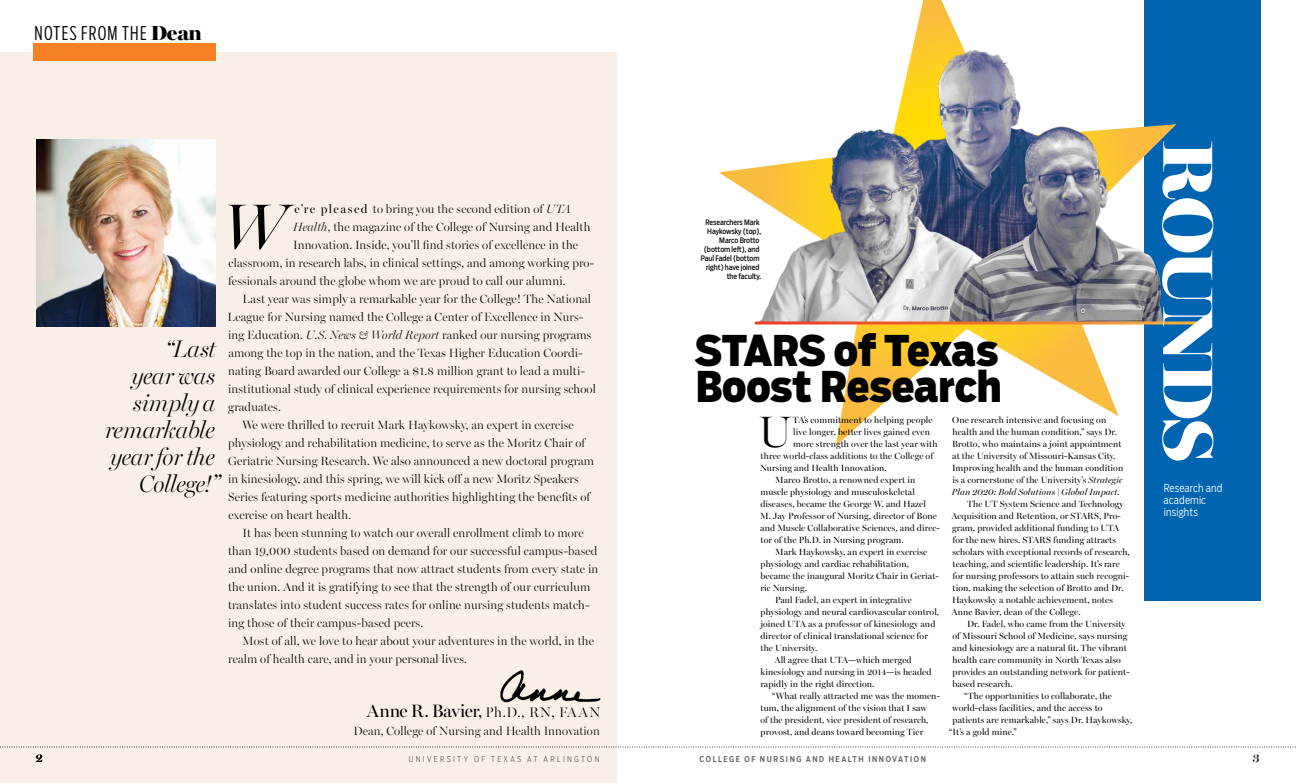
<style>
.page{position:relative;width:1296px;height:783px;background:#fff}
.page>*{position:absolute;margin:0;border:0;box-sizing:border-box;transform-origin:0 0}
.t1{font:900 71.6px "Miller Banner";color:#fff}
.t2{font:italic 64.7px "Miller Banner";color:#000}
.t3{font:300 44.1px "Miller Banner";color:#000}
.t4{font:900 42px/36px "Salvo Sans Cond";letter-spacing:-.005em;color:#000}
.t5{font:italic 300 24px/27px "Miller Banner";letter-spacing:-.02em;color:#000;text-align:right}
.t6{font:300 18.8px "Salvo Sans Extra Cond";letter-spacing:.07em;color:#000}
.t7{font:300 14px "Miller Banner";letter-spacing:.075em;color:#000}
.t8{font:300 12px/18px "Miller Banner";letter-spacing:.01em;color:#000}
.t9{font:600 12px "Miller Banner";color:#000}
.t10{font:300 11px/12px "Salvo Sans Cond";letter-spacing:.015em;color:#fff}
.t11{font:9px/12px "Miller Banner";letter-spacing:.01em;color:#000}
.t12{font:italic 9px "Miller Banner";letter-spacing:.01em;color:#000}
.t13{font:500 8px "Salvo Sans Cond";letter-spacing:.195em;color:#636466}
.t14{font:300 8px "Salvo Sans Cond";letter-spacing:.295em;color:#636466}
.t15{font:7.5px/9px "Salvo Sans Cond";letter-spacing:-.005em;color:#000;text-align:right}
.s1{font-family:"Miller Banner";font-weight:900;font-size:20.5px}
.s2{font-weight:400}
.s3{font-style:italic}
.s4{font-weight:400;font-size:18px}
.s5{font-size:18px}
</style>
<div class="page">
<div style="left:0;top:52px;width:617px;height:731px;background:#f8f0e6"></div>
<div style="left:34px;top:44px;width:182px;height:18px;background:#f58025"></div>
<svg style="left:0;top:747px;width:1296px;height:1px"></svg>
<div style="left:1144px;top:0;width:117px;height:601px;background:#0064b1"></div>
<svg style="left:755px;top:0;width:421px;height:446px"></svg>
<img style="left:719px;top:24px;width:474px;height:300px">
<hr style="left:756px;top:322px;width:452px;height:2px;background:#fff">
<img style="left:36px;top:140px;width:180px;height:187px">
<img style="left:500px;top:670px;width:101px;height:33px">
<p class="t6" style="left:35px;top:21px;width:169px">NOTES FROM THE <span class="s1">Dean</span></p>
<p class="t2" style="left:223px;top:189px;width:64px">W</p>
<p class="t8" style="left:293px;top:200px;width:299px"><span class="s2">e’re pleased</span> to bring you the second edition of <span class="s3">UTA<br>Health</span>, the magazine of the College of Nursing and Health</p>
<p class="t8" style="left:293px;top:236px;width:286px">Innovation. Inside, you’ll fnd stories of excellence in the</p>
<p class="t8" style="left:229px;top:254px;width:367px">classroom, in research labs, in clinical settings, and among working pro-</p>
<p class="t8" style="left:228px;top:272px;width:339px">fessionals around the globe whom we are proud to call our alumni.</p>
<p class="t8" style="left:243px;top:290px;width:350px">Last year was simply a remarkable year for the College! The National</p>
<p class="t8" style="left:228px;top:308px;width:358px">League for Nursing named the College a Center of Excellence in Nurs-</p>
<p class="t8" style="left:228px;top:326px;width:365px">ing Education. <span class="s3">U.S. News &amp; World Report</span> ranked our nursing programs</p>
<p class="t8" style="left:228px;top:344px;width:356px">among the top in the nation, and the Texas Higher Education Coordi-</p>
<p class="t8" style="left:228px;top:362px;width:359px">nating Board awarded our College a $1.8 million grant to lead a multi-</p>
<p class="t8" style="left:228px;top:380px;width:369px">institutional study of clinical experience requirements for nursing school</p>
<p class="t8" style="left:228px;top:398px;width:54px">graduates.</p>
<p class="t8" style="left:242px;top:416px;width:333px">We were thrilled to recruit Mark Haykowsky, an expert in exercise</p>
<p class="t8" style="left:228px;top:434px;width:360px">physiology and rehabilitation medicine, to serve as the Moritz Chair of</p>
<p class="t8" style="left:228px;top:452px;width:368px">Geriatric Nursing Research. We also announced a new doctoral program</p>
<p class="t8" style="left:228px;top:470px;width:352px">in kinesiology, and this spring, we will kick of a new Moritz Speakers</p>
<p class="t8" style="left:228px;top:488px;width:365px">Series featuring sports medicine authorities highlighting the benefts of</p>
<p class="t8" style="left:229px;top:506px;width:124px">exercise on heart health.</p>
<p class="t8" style="left:242px;top:524px;width:343px">It has been stunning to watch our overall enrollment climb to more</p>
<p class="t8" style="left:228px;top:542px;width:371px">than 19,000 students based on demand for our successful campus-based</p>
<p class="t8" style="left:228px;top:560px;width:371px">and online degree programs that now attract students from every state in</p>
<p class="t8" style="left:228px;top:578px;width:364px">the union. And it is gratifying to see that the strength of our curriculum</p>
<p class="t8" style="left:228px;top:596px;width:363px">translates into student success rates for online nursing students match-</p>
<p class="t8" style="left:228px;top:614px;width:197px">ing those of their campus-based peers.</p>
<p class="t8" style="left:243px;top:632px;width:353px">Most of all, we love to hear about your adventures in the world, in the</p>
<p class="t8" style="left:228px;top:650px;width:240px">realm of health care, and in your personal lives.</p>
<p class="t7" style="left:367px;top:704px;width:235px"><span class="s4">Anne R. Bavier</span><span class="s5">,</span> Ph.D., RN, FAAN</p>
<p class="t8" style="left:353px;top:722px;width:248px">Dean, College of Nursing and Health Innovation</p>
<p class="t5" style="left:105px;top:335px;width:116px">“Last<br>year was simply a remarkable year for the<br>College!”</p>
<p class="t15" style="left:701px;top:218px;width:62px">Researchers Mark<br>Haykowsky (top),<br>Marco Brotto (bottom lef), and<br>Paul Fadel (bottom right) have joined the faculty.</p>
<p class="t4" style="left:695px;top:333px;width:308px">STARS of Texas<br>Boost Research</p>
<p class="t3" style="left:758px;top:405px;width:36px">U</p>
<p class="t11" style="left:793px;top:414px;width:141px">TA’s commitment to helping people</p>
<p class="t11" style="left:952px;top:414px;width:156px">One research intensive and focusing on</p>
<p class="t11" style="left:793px;top:426px;width:138px">live longer, better lives gained even</p>
<p class="t11" style="left:952px;top:426px;width:166px">health and the human condition,” says Dr.</p>
<p class="t11" style="left:793px;top:438px;width:146px">more strength over the last year with</p>
<p class="t11" style="left:952px;top:438px;width:171px">Brotto, who maintains a joint appointment</p>
<p class="t11" style="left:760px;top:450px;width:176px">three world-class additions to the College of<br>Nursing and Health Innovation.</p>
<p class="t11" style="left:760px;top:474px;width:167px;text-indent:15px">Marco Brotto, a renowned expert in muscle physiology and musculoskeletal diseases, became the George W. and Hazel</p>
<p class="t11" style="left:760px;top:510px;width:181px">M. Jay Professor of Nursing, director of Bone and Muscle Collaborative Sciences, and direc&shy;tor of the Ph.D. in Nursing program.</p>
<p class="t11" style="left:760px;top:546px;width:180px;text-indent:15px">Mark Haykowsky, an expert in exercise physiology and cardiac rehabilitation, became the inaugural Moritz Chair in Geriat&shy;ric Nursing.</p>
<p class="t11" style="left:760px;top:594px;width:180px;text-indent:15px">Paul Fadel, an expert in integrative physiology and neural cardiovascular control, joined UTA as a professor of kinesiology and director of clinical translational science for the University.</p>
<p class="t11" style="left:760px;top:654px;width:173px;text-indent:14px">All agree that UTA—which merged kinesiology and nursing in 2014—is headed rapidly in the right direction.</p>
<p class="t11" style="left:760px;top:690px;width:181px;text-indent:12px">“What really attracted me was the momen&shy;tum, the alignment of the vision that I saw<br>of the president, vice president of research, provost, and deans toward becoming Tier</p>
<p class="t11" style="left:952px;top:450px;width:165px">at the University of Missouri-Kansas City.</p>
<p class="t11" style="left:952px;top:462px;width:173px">Improving health and the human condition</p>
<p class="t11" style="left:952px;top:474px;width:172px">is a cornerstone of the University’s <span class="s3">Strategic</span></p>
<p class="t12" style="left:952px;top:487px;width:169px">Plan 2020: Bold Solutions | Global Impact.</p>
<p class="t11" style="left:967px;top:498px;width:158px">The UT System Science and Technology</p>
<p class="t11" style="left:951px;top:510px;width:171px">Acquisition and Retention, or STARS, Pro-</p>
<p class="t11" style="left:952px;top:522px;width:169px">gram, provided additional funding to UTA</p>
<p class="t11" style="left:952px;top:534px;width:165px">for the new hires. STARS funding attracts</p>
<p class="t11" style="left:952px;top:546px;width:179px">scholars with exceptional records of research,</p>
<p class="t11" style="left:953px;top:558px;width:169px">teaching, and scientifc leadership. It’s rare</p>
<p class="t11" style="left:952px;top:570px;width:178px">for nursing professors to attain such recogni-</p>
<p class="t11" style="left:953px;top:582px;width:173px">tion, making the selection of Brotto and Dr.</p>
<p class="t11" style="left:952px;top:594px;width:162px">Haykowsky a notable achievement, notes</p>
<p class="t11" style="left:951px;top:606px;width:131px">Anne Bavier, dean of the College.</p>
<p class="t11" style="left:967px;top:618px;width:160px">Dr. Fadel, who came from the University</p>
<p class="t11" style="left:952px;top:630px;width:176px">of Missouri School of Medicine, says nursing</p>
<p class="t11" style="left:952px;top:642px;width:176px">and kinesiology are a natural ft. The vibrant</p>
<p class="t11" style="left:952px;top:654px;width:170px">health care community in North Texas also</p>
<p class="t11" style="left:953px;top:666px;width:179px">provides an outstanding network for patient-</p>
<p class="t11" style="left:952px;top:678px;width:62px">based research.</p>
<p class="t11" style="left:964px;top:690px;width:149px">“The opportunities to collaborate, the</p>
<p class="t11" style="left:952px;top:702px;width:152px">world-class facilities, and the access to</p>
<p class="t11" style="left:949px;top:714px;width:185px;text-indent:3px">patients are remarkable,” says Dr. Haykowsky, “It’s a gold mine.”</p>
<p class="t1" style="left:1232px;top:140px;width:323px;rotate:90deg">ROUNDS</p>
<p class="t10" style="left:1164px;top:482px;width:60px">Research and academic insights</p>
<p class="t9" style="left:36px;top:751px;width:8px">2</p>
<p class="t9" style="left:1253px;top:751px;width:8px">3</p>
<p class="t14" style="left:409px;top:754px;width:192px">UNIVERSITY OF TEXAS AT ARLINGTON</p>
<p class="t13" style="left:700px;top:754px;width:228px">COLLEGE OF NURSING AND HEALTH INNOVATION</p>
</div>
